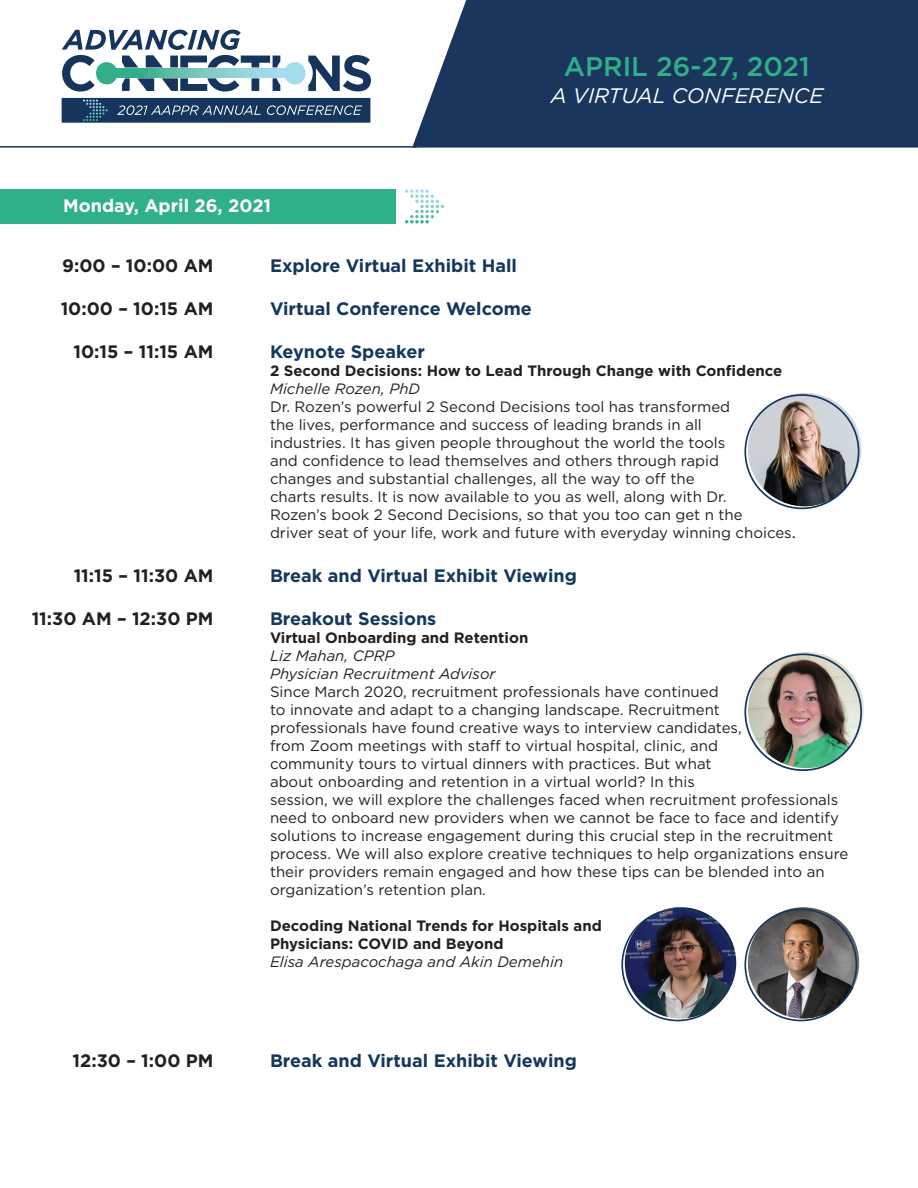
<style>
.page{position:relative;width:918px;height:1188px;background:#fff}
.page>*{position:absolute;margin:0;border:0;box-sizing:border-box;transform-origin:0 0}
.t1{font:500 27px "Gotham";color:#30b089}
.t2{font:italic 21px "Gotham";color:#fff}
.t3{font:700 18px "Gotham";color:#15365d}
.t4{font:700 18px "Gotham";color:#231f20}
.t5{font:700 18px "Gotham";color:#fff}
.t6{font:15px/18px "Gotham";color:#231f20}
.t7{font:700 15px/18px "Gotham";color:#231f20}
.t8{font:italic 15px "Gotham";color:#231f20}
.s1{font-family:"Minion Pro";font-size:18px}
</style>
<div class="page">
<div style="left:412px;top:0;width:506px;height:148px;background:#1a365d"></div>
<svg style="left:62px;top:98px;width:308px;height:25px;background:#2b496c"></svg>
<svg style="left:62px;top:30px;width:309px;height:62px"></svg>
<hr style="left:0;top:146px;width:417px;height:2px;background:#15365d">
<div style="left:0;top:189px;width:396px;height:35px;background:#30b089"></div>
<svg style="left:405px;top:189px;width:39px;height:35px"></svg>
<img style="left:748px;top:393px;width:113px;height:113px;border-radius:57px">
<div style="left:744px;top:394px;width:115px;height:115px;border:2px solid #15365d;border-radius:50%"></div>
<img style="left:748px;top:652px;width:116px;height:116px;border-radius:58px">
<div style="left:744px;top:653px;width:118px;height:118px;border:2px solid #15365d;border-radius:50%"></div>
<img style="left:625px;top:907px;width:111px;height:112px;border-radius:54px">
<div style="left:621px;top:908px;width:113px;height:113px;border:2px solid #15365d;border-radius:50%"></div>
<img style="left:744px;top:909px;width:113px;height:112px">
<p class="t1" style="left:564px;top:48px;width:248px">APRIL 26-27, 2021</p>
<p class="t2" style="left:551px;top:82px;width:274px">A VIRTUAL CONFERENCE</p>
<p class="t5" style="left:63px;top:194px;width:209px">Monday, April 26, 2021</p>
<p class="t4" style="left:62px;top:253px;width:153px">9:00 – 10:00 AM</p>
<p class="t4" style="left:61px;top:297px;width:154px">10:00 – 10:15 AM</p>
<p class="t3" style="left:270px;top:253px;width:248px">Explore Virtual Exhibit Hall</p>
<p class="t3" style="left:270px;top:297px;width:263px">Virtual Conference Welcome</p>
<p class="t4" style="left:74px;top:340px;width:142px">10:15 – 11:15 AM</p>
<p class="t3" style="left:270px;top:340px;width:156px">Keynote Speaker</p>
<p class="t7" style="left:270px;top:362px;width:514px">2 Second Decisions: How to Lead Through Change with Confidence</p>
<p class="t8" style="left:270px;top:379px;width:152px">Michelle Rozen, PhD</p>
<p class="t6" style="left:270px;top:398px;width:527px">Dr. Rozen’s powerful 2 Second Decisions tool has transformed<br>the lives, performance and success of leading brands in all<br>industries. It has given people throughout the world the tools<br>and confidence to lead themselves and others through rapid<br>changes and substantial challenges, all the way to off the<br>charts results. It is now available to you as well, along with Dr.<br>Rozen’s book 2 Second Decisions, so that you too can get n the<br>driver seat of your life, work and future with everyday winning choices<span class="s1">.</span></p>
<p class="t4" style="left:74px;top:563px;width:141px">11:15 – 11:30 AM</p>
<p class="t3" style="left:270px;top:563px;width:308px">Break and Virtual Exhibit Viewing</p>
<p class="t4" style="left:32px;top:607px;width:183px">11:30 AM – 12:30 PM</p>
<p class="t3" style="left:270px;top:607px;width:168px">Breakout Sessions</p>
<p class="t7" style="left:270px;top:628px;width:260px">Virtual Onboarding and Retention</p>
<p class="t8" style="left:270px;top:646px;width:126px">Liz Mahan, CPRP</p>
<p class="t8" style="left:270px;top:664px;width:227px">Physician Recruitment Advisor</p>
<p class="t6" style="left:270px;top:682px;width:580px">Since March 2020, recruitment professionals have continued<br>to innovate and adapt to a changing landscape. Recruitment<br>professionals have found creative ways to interview candidates,<br>from Zoom meetings with staff to virtual hospital, clinic, and<br>community tours to virtual dinners with practices. But what<br>about onboarding and retention in a virtual world? In this<br>session, we will explore the challenges faced when recruitment professionals need to onboard new providers when we cannot be face to face and identify solutions to increase engagement during this crucial step in the recruitment process. We will also explore creative techniques to help organizations ensure their providers remain engaged and how these tips can be blended into an organization’s retention plan.</p>
<p class="t7" style="left:270px;top:916px;width:333px">Decoding National Trends for Hospitals and<br>Physicians: COVID and Beyond</p>
<p class="t8" style="left:270px;top:952px;width:295px">Elisa Arespacochaga and Akin Demehin</p>
<p class="t4" style="left:73px;top:1049px;width:143px">12:30 – 1:00 PM</p>
<p class="t3" style="left:270px;top:1049px;width:308px">Break and Virtual Exhibit Viewing</p>
</div>
